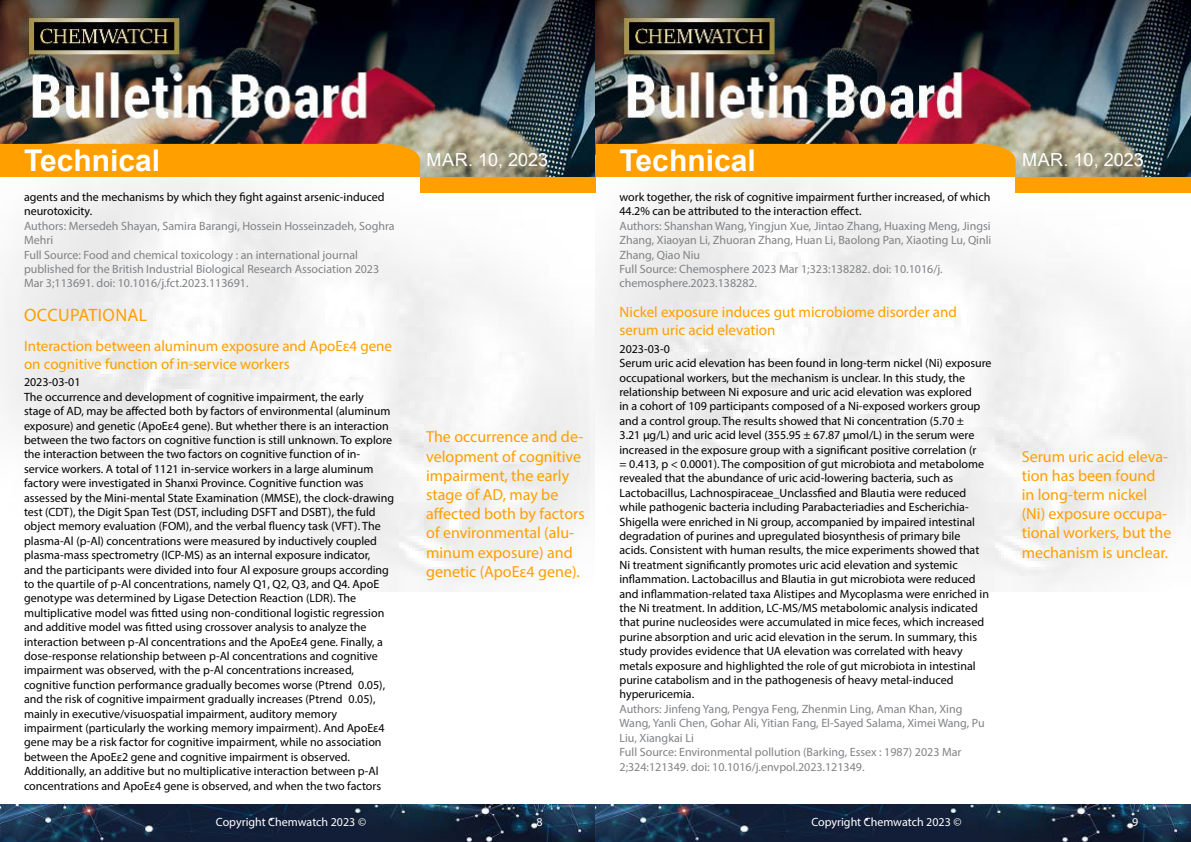
<style>
.page{position:relative;width:1191px;height:842px;background:#fff}
.page>*{position:absolute;margin:0;border:0;box-sizing:border-box;transform-origin:0 0}
.t1{font:700 30px "Arial";color:#fff}
.t2{font:18px "Arial";color:#fff}
.t3{font:18px "Myriad Pro";letter-spacing:.02em;color:#ff9f00}
.t4{font:16px/19.2px "Myriad Pro";color:#ff9f00}
.t5{font:15px/18px "Myriad Pro";color:#ff9f00}
.t6{font:12px/14.4px "Myriad Pro";color:#000}
.t7{font:12px/14.4px "Myriad Pro";color:#808285}
.t8{font:12px "Myriad Pro";color:#fff}
</style>
<div class="page">
<img style="left:0;top:0;width:1191px;height:592px">
<div style="left:420px;top:177px;width:175px;height:15px;background:#ff9f00"></div>
<div style="left:1015px;top:177px;width:176px;height:15px;background:#ff9f00"></div>
<div style="left:0;top:144px;width:420px;height:33px;background:#ff9f00"></div>
<div style="left:595px;top:144px;width:420px;height:33px;background:#ff9f00"></div>
<img style="left:0;top:804px;width:1191px;height:38px">
<h1 class="t1" style="left:24px;top:139px;width:138px">Technical</h1>
<h1 class="t1" style="left:619px;top:139px;width:138px">Technical</h1>
<p class="t6" style="left:24px;top:190px;width:362px">agents and the mechanisms by which they fight against arsenic-induced neurotoxicity.</p>
<p class="t7" style="left:24px;top:218px;width:372px">Authors: Mersedeh Shayan, Samira Barangi, Hossein Hosseinzadeh, Soghra Mehri<br>Full Source: Food and chemical toxicology : an international journal published for the British Industrial Biological Research Association 2023<br>Mar 3;113691. doi: 10.1016/j.fct.2023.113691.</p>
<h2 class="t3" style="left:24px;top:304px;width:125px">OCCUPATIONAL</h2>
<p class="t5" style="left:24px;top:337px;width:370px">Interaction between aluminum exposure and ApoEε4 gene on cognitive function of in-service workers</p>
<p class="t6" style="left:24px;top:375px;width:371px">2023-03-01<br>The occurrence and development of cognitive impairment, the early stage of AD, may be affected both by factors of environmental (aluminum exposure) and genetic (ApoEε4 gene). But whether there is an interaction between the two factors on cognitive function is still unknown. To explore the interaction between the two factors on cognitive function of in&shy;service workers. A total of 1121 in-service workers in a large aluminum factory were investigated in Shanxi Province. Cognitive function was assessed by the Mini-mental State Examination (MMSE), the clock-drawing test (CDT), the Digit Span Test (DST, including DSFT and DSBT), the fuld object memory evaluation (FOM), and the verbal fluency task (VFT). The plasma-Al (p-Al) concentrations were measured by inductively coupled plasma-mass spectrometry (ICP-MS) as an internal exposure indicator,<br>and the participants were divided into four Al exposure groups according to the quartile of p-Al concentrations, namely Q1, Q2, Q3, and Q4. ApoE genotype was determined by Ligase Detection Reaction (LDR). The multiplicative model was fitted using non-conditional logistic regression and additive model was fitted using crossover analysis to analyze the interaction between p-Al concentrations and the ApoEε4 gene. Finally, a dose-response relationship between p-Al concentrations and cognitive impairment was observed, with the p-Al concentrations increased, cognitive function performance gradually becomes worse (Ptrend＜0.05), and the risk of cognitive impairment gradually increases (Ptrend＜0.05), mainly in executive/visuospatial impairment, auditory memory impairment (particularly the working memory impairment). And ApoEε4 gene may be a risk factor for cognitive impairment, while no association between the ApoEε2 gene and cognitive impairment is observed.<br>Additionally, an additive but no multiplicative interaction between p-Al concentrations and ApoEε4 gene is observed, and when the two factors</p>
<h2 class="t2" style="left:426px;top:148px;width:123px">MAR. 10, 2023</h2>
<h2 class="t2" style="left:1022px;top:148px;width:123px">MAR. 10, 2023</h2>
<p class="t6" style="left:619px;top:190px;width:372px">work together, the risk of cognitive impairment further increased, of which<br>44.2% can be attributed to the interaction effect.</p>
<p class="t7" style="left:619px;top:218px;width:373px">Authors: Shanshan Wang, Yingjun Xue, Jintao Zhang, Huaxing Meng, Jingsi Zhang, Xiaoyan Li, Zhuoran Zhang, Huan Li, Baolong Pan, Xiaoting Lu, Qinli Zhang, Qiao Niu<br>Full Source: Chemosphere 2023 Mar 1;323:138282. doi: 10.1016/j. chemosphere.2023.138282.</p>
<p class="t5" style="left:619px;top:303px;width:339px">Nickel exposure induces gut microbiome disorder and serum uric acid elevation</p>
<p class="t6" style="left:619px;top:341px;width:373px">2023-03-0<br>Serum uric acid elevation has been found in long-term nickel (Ni) exposure occupational workers, but the mechanism is unclear. In this study, the relationship between Ni exposure and uric acid elevation was explored<br>in a cohort of 109 participants composed of a Ni-exposed workers group and a control group. The results showed that Ni concentration (5.70 ±<br>3.21 μg/L) and uric acid level (355.95 ± 67.87 μmol/L) in the serum were increased in the exposure group with a significant positive correlation (r<br>= 0.413, p &lt; 0.0001). The composition of gut microbiota and metabolome revealed that the abundance of uric acid-lowering bacteria, such as Lactobacillus, Lachnospiraceae_Unclassfied and Blautia were reduced while pathogenic bacteria including Parabacteriadies and Escherichia-Shigella were enriched in Ni group, accompanied by impaired intestinal degradation of purines and upregulated biosynthesis of primary bile<br>acids. Consistent with human results, the mice experiments showed that Ni treatment significantly promotes uric acid elevation and systemic inflammation. Lactobacillus and Blautia in gut microbiota were reduced and inflammation-related taxa Alistipes and Mycoplasma were enriched in the Ni treatment. In addition, LC-MS/MS metabolomic analysis indicated that purine nucleosides were accumulated in mice feces, which increased purine absorption and uric acid elevation in the serum. In summary, this study provides evidence that UA elevation was correlated with heavy metals exposure and highlighted the role of gut microbiota in intestinal purine catabolism and in the pathogenesis of heavy metal-induced hyperuricemia.</p>
<p class="t7" style="left:619px;top:701px;width:367px">Authors: Jinfeng Yang, Pengya Feng, Zhenmin Ling, Aman Khan, Xing Wang, Yanli Chen, Gohar Ali, Yitian Fang, El-Sayed Salama, Ximei Wang, Pu Liu, Xiangkai Li<br>Full Source: Environmental pollution (Barking, Essex : 1987) 2023 Mar 2;324:121349. doi: 10.1016/j.envpol.2023.121349.</p>
<h3 class="t4" style="left:426px;top:427px;width:160px">The occurrence and de&shy;velopment of cognitive impairment, the early stage of AD, may be affected both by factors of environmental (alu&shy;minum exposure) and genetic (ApoEε4 gene).</h3>
<h3 class="t4" style="left:1021px;top:446px;width:151px">Serum uric acid eleva&shy;tion has been found in long-term nickel (Ni) exposure occupa&shy;tional workers, but the mechanism is unclear.</h3>
<p class="t8" style="left:216px;top:815px;width:152px">Copyright Chemwatch 2023 ©</p>
<p class="t8" style="left:536px;top:815px;width:8px">8</p>
<p class="t8" style="left:811px;top:815px;width:152px">Copyright Chemwatch 2023 ©</p>
<p class="t8" style="left:1132px;top:815px;width:8px">9</p>
</div>
